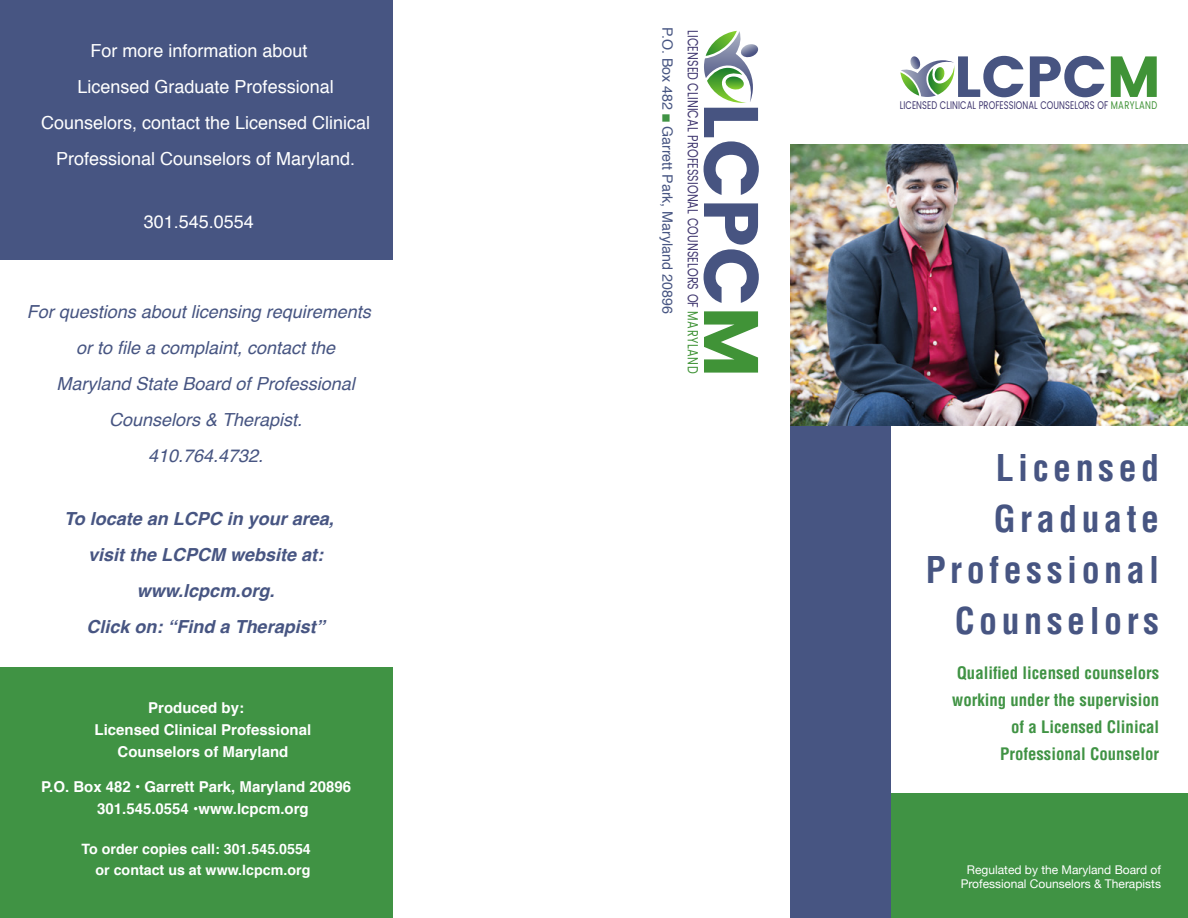
<style>
.page{position:relative;width:1188px;height:918px;background:#fff}
.page>*{position:absolute;margin:0;border:0;box-sizing:border-box;transform-origin:0 0}
.t1{font:76.95px "Poppins";color:#475481}
.t2{font:57.75px "Poppins";color:#475481}
.t3{font:700 condensed 36px/51px "Helvetica";letter-spacing:.125em;color:#475582;text-align:right}
.Bullet_text{font:18px "Helvetica";color:#fff}
.Bullet_text-2{font:italic 18px "Helvetica";color:#475582}
.Bullet_text-3{font:italic 700 18px "Helvetica";color:#475582}
.t4{font:700 condensed 16.8px/27px "Helvetica";color:#409344;text-align:right}
.Bullet_text-4{font:700 15px/21.8px "Helvetica";color:#fff}
.t5{font:14.85px "Poppins";letter-spacing:.005em;color:#413870;scale:.75 1}
.Bullet_text-5{font:700 14.25px/21.8px "Helvetica";color:#fff;text-align:right}
.Bullet_text-6{font:14.25px "Helvetica";color:#475582}
.t6{font:12px/14.4px "Helvetica Neue";color:#fff;text-align:center}
.t7{font:11.1px "Poppins";letter-spacing:.005em;color:#413870;scale:.75 1}
.s1{color:#409344}
.s2{color:#409337}
</style>
<div class="page">
<div style="left:790px;top:794px;width:398px;height:124px;background:#409344"></div>
<div style="left:790px;top:425px;width:101px;height:493px;background:#475582"></div>
<img style="left:790px;top:144px;width:398px;height:281px">
<div style="left:0;top:0;width:392px;height:259px;background:#475582"></div>
<div style="left:0;top:668px;width:392px;height:250px;background:#409344"></div>
<svg style="left:704px;top:31px;width:54px;height:72px"></svg>
<svg style="left:900px;top:56px;width:54px;height:41px"></svg>
<p class="Bullet_text" style="left:90px;top:37px;width:219px">For more information about</p>
<p class="Bullet_text" style="left:78px;top:73px;width:258px">Licensed Graduate Professional</p>
<p class="Bullet_text" style="left:41px;top:109px;width:331px">Counselors, contact the Licensed Clinical</p>
<p class="Bullet_text" style="left:56px;top:145px;width:301px">Professional Counselors of Maryland.</p>
<p class="Bullet_text" style="left:144px;top:208px;width:112px">301.545.0554</p>
<p class="Bullet_text-2" style="left:27px;top:297px;width:346px">For questions about licensing requirements</p>
<p class="Bullet_text-2" style="left:76px;top:333px;width:261px">or to file a complaint, contact the</p>
<p class="Bullet_text-2" style="left:57px;top:369px;width:300px">Maryland State Board of Professional</p>
<p class="Bullet_text-2" style="left:109px;top:405px;width:194px">Counselors &amp; Therapist.</p>
<p class="Bullet_text-2" style="left:148px;top:441px;width:117px">410.764.4732.</p>
<p class="Bullet_text-3" style="left:64px;top:504px;width:271px">To locate an LCPC in your area,</p>
<p class="Bullet_text-3" style="left:88px;top:540px;width:237px">visit the LCPCM website at:</p>
<p class="Bullet_text-3" style="left:137px;top:576px;width:139px">www.lcpcm.org.</p>
<p class="Bullet_text-3" style="left:87px;top:612px;width:240px">Click on: “Find a Therapist”</p>
<p class="Bullet_text-4" style="left:148px;top:697px;width:97px">Produced by:</p>
<p class="Bullet_text-4" style="left:95px;top:719px;width:218px">Licensed Clinical Professional</p>
<p class="Bullet_text-4" style="left:118px;top:741px;width:172px">Counselors of Maryland</p>
<p class="Bullet_text-4" style="left:97px;top:776px;width:256px;text-indent:-56px">P.O. Box 482 • Garrett Park, Maryland 20896<br>301.545.0554 •www.lcpcm.org</p>
<p class="Bullet_text-5" style="left:81px;top:838px;width:231px">To order copies call: 301.545.0554 or contact us at www.lcpcm.org</p>
<p class="Bullet_text-6" style="left:679px;top:27px;width:288px;rotate:90deg">P.O. Box 482 <span class="s1">■</span> Garrett Park, Maryland 20896</p>
<p class="t5" style="left:704px;top:30px;width:459px;rotate:90deg">LICENSED CLINICAL PROFESSIONAL COUNSELORS OF <span class="s2">MARYLAND</span></p>
<p class="t1" style="left:776px;top:102px;width:278px;rotate:90deg">LCPC<span class="s2">M</span></p>
<p class="t2" style="left:954px;top:43px;width:209px">LCPC<span class="s2">M</span></p>
<p class="t7" style="left:900px;top:97px;width:345px">LICENSED CLINICAL PROFESSIONAL COUNSELORS OF <span class="s2">MARYLAND</span></p>
<p class="t3" style="left:926px;top:443px;width:235px">Licensed<br>Graduate<br>Professional<br>Counselors</p>
<p class="t4" style="left:952px;top:660px;width:209px">Qualified licensed counselors working under the supervision of a Licensed Clinical<br>Professional Counselor</p>
<p class="t6" style="left:961px;top:861px;width:202px">Regulated by the Maryland Board of<br>Professional Counselors &amp; Therapists</p>
</div>
